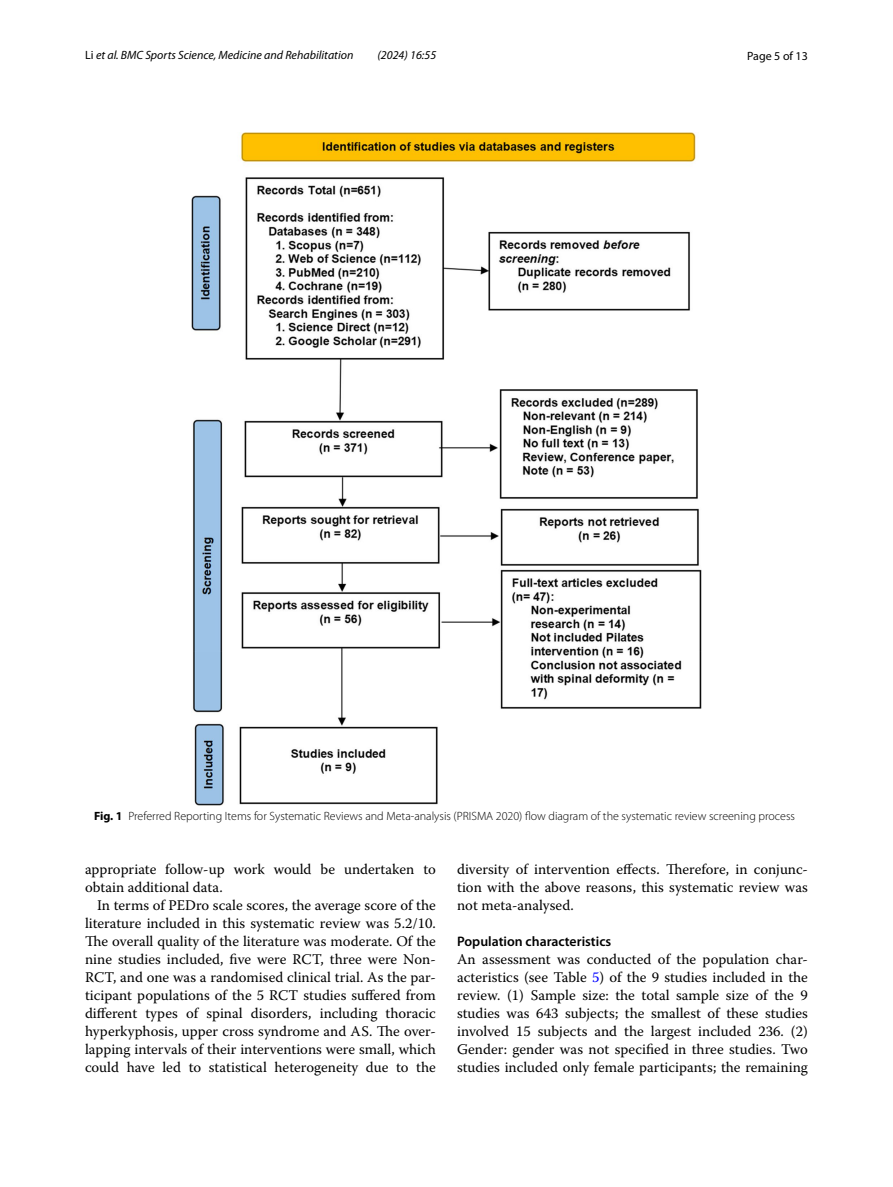
<style>
.page{position:relative;width:893px;height:1187px;background:#fff}
.page>*{position:absolute;margin:0;border:0;box-sizing:border-box;transform-origin:0 0}
.t1{font:14.7px/18px "Warnock Pro";color:#000;text-align:justify}
.t2{font:600 13.8px "Myriad Pro";color:#000}
.t3{font:300 12px "Myriad Pro";color:#000}
.t4{font:italic 12px "Myriad Pro";color:#000}
.t5{font:12px "Myriad Pro";color:#000}
.s1{font-style:normal}
.s2{font-weight:700}
.s3{color:#00f}
</style>
<div class="page">
<img style="left:191px;top:133px;width:511px;height:672px">
<p class="t4" style="left:85px;top:48px;width:270px"><span class="s1">Li</span> et al. BMC Sports Science, Medicine and Rehabilitation</p>
<p class="t4" style="left:377px;top:48px;width:60px">(2024) 16:55</p>
<p class="t5" style="left:747px;top:48px;width:62px">Page 5 of 13</p>
<p class="t3" style="left:94px;top:809px;width:702px"><span class="s2">Fig. 1</span> Preferred Reporting Items for Systematic Reviews and Meta-analysis (PRISMA 2020) flow diagram of the systematic review screening process</p>
<p class="t1" style="left:85px;top:860px;width:352px">appropriate follow-up work would be undertaken to obtain additional data.</p>
<p class="t1" style="left:85px;top:896px;width:352px;text-indent:12px">In terms of PEDro scale scores, the average score of the literature included in this systematic review was 5.2/10.<br>The overall quality of the literature was moderate. Of the nine studies included, five were RCT, three were Non-RCT, and one was a randomised clinical trial. As the par&shy;ticipant populations of the 5 RCT studies suffered from different types of spinal disorders, including thoracic hyperkyphosis, upper cross syndrome and AS. The over&shy;lapping intervals of their interventions were small, which could have led to statistical heterogeneity due to the</p>
<p class="t1" style="left:457px;top:860px;width:352px">diversity of intervention effects. Therefore, in conjunc&shy;tion with the above reasons, this systematic review was not meta-analysed.</p>
<p class="t2" style="left:457px;top:932px;width:156px">Population characteristics</p>
<p class="t1" style="left:457px;top:950px;width:352px">An assessment was conducted of the population char&shy;acteristics (see Table <span class="s3">5</span>) of the 9 studies included in the review. (1) Sample size: the total sample size of the 9 studies was 643 subjects; the smallest of these studies involved 15 subjects and the largest included 236. (2)<br>Gender: gender was not specified in three studies. Two studies included only female participants; the remaining</p>
</div>
